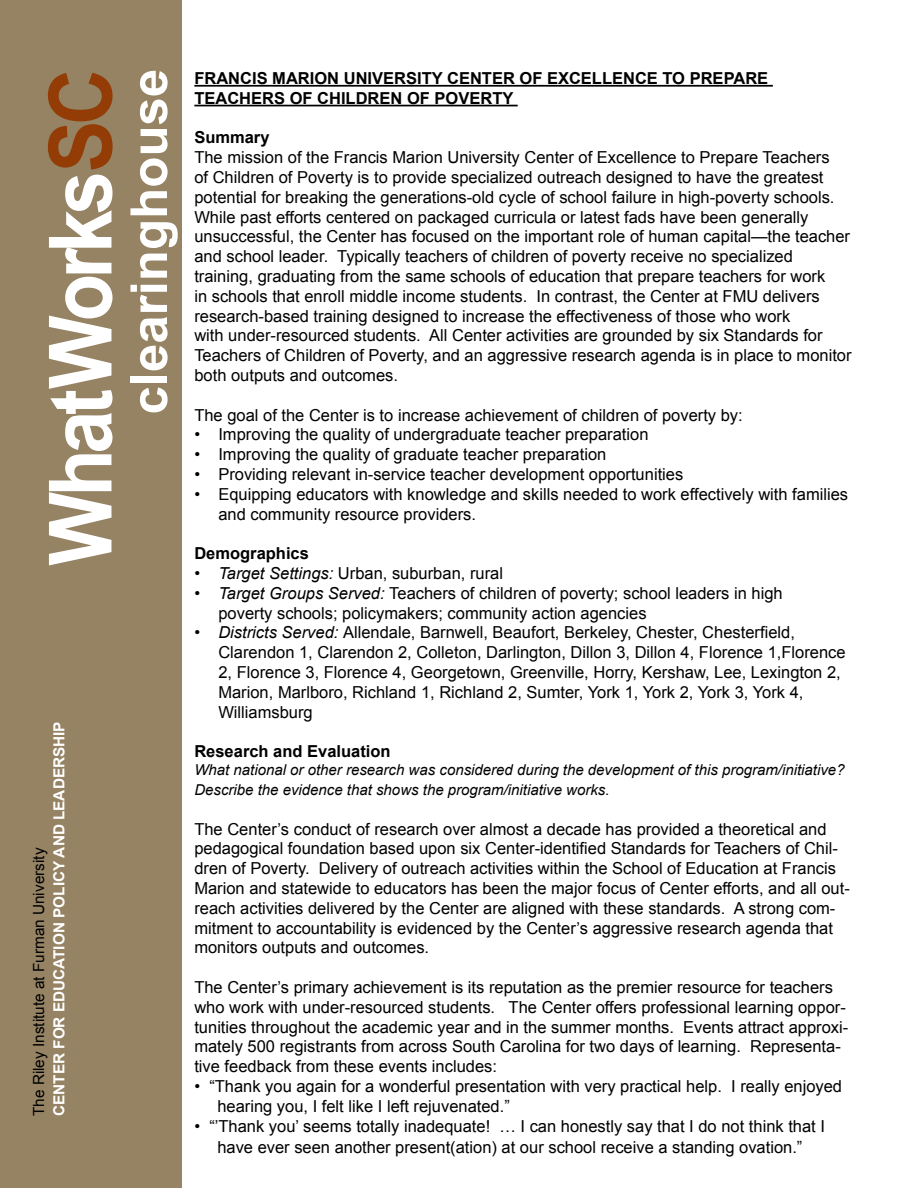
<style>
.page{position:relative;width:918px;height:1188px;background:#fff}
.page>*{position:absolute;margin:0;border:0;box-sizing:border-box;transform-origin:0 0}
.t1{font:700 87.3px "Arial";letter-spacing:-.06em;color:#fff;scale:.89 1}
.t2{font:700 51px "Arial";color:#fff}
.t3{font:16.5px/19.8px "Arial";color:#000}
.t4{font:700 16.5px/19.8px "Arial";color:#000}
.t5{font:700 15.3px "Arial";color:#fff}
.t6{font:15.3px "Arial";color:#000}
.t7{font:italic 15px/19.8px "Arial";color:#000}
.s1{color:#933c06}
.s2{font-style:italic}
</style>
<div class="page">
<hr style="left:194px;top:85px;width:579px;height:2px;background:#000">
<hr style="left:194px;top:105px;width:324px;height:1px;background:#000">
<div style="left:0;top:0;width:181px;height:1188px;background:#958364"></div>
<h1 class="t1" style="left:23px;top:566px;width:560px;rotate:-90deg">WhatWorks<span class="s1">SC</span></h1>
<h2 class="t2" style="left:115px;top:415px;width:347px;rotate:-90deg">clearinghouse</h2>
<p class="t5" style="left:49px;top:1116px;width:396px;rotate:-90deg">CENTER FOR EDUCATION POLICY AND LEADERSHIP</p>
<p class="t6" style="left:29px;top:1116px;width:270px;rotate:-90deg">The Riley Institute at Furman University</p>
<p class="t4" style="left:194px;top:69px;width:575px">FRANCIS MARION UNIVERSITY CENTER OF EXCELLENCE TO PREPARE<br>TEACHERS OF CHILDREN OF POVERTY</p>
<p class="t4" style="left:194px;top:128px;width:77px">Summary</p>
<p class="t3" style="left:194px;top:148px;width:659px">The mission of the Francis Marion University Center of Excellence to Prepare Teachers<br>of Children of Poverty is to provide specialized outreach designed to have the greatest potential for breaking the generations-old cycle of school failure in high-poverty schools.<br>While past efforts centered on packaged curricula or latest fads have been generally unsuccessful, the Center has focused on the important role of human capital—the teacher and school leader. Typically teachers of children of poverty receive no specialized training, graduating from the same schools of education that prepare teachers for work<br>in schools that enroll middle income students. In contrast, the Center at FMU delivers research-based training designed to increase the effectiveness of those who work<br>with under-resourced students. All Center activities are grounded by six Standards for Teachers of Children of Poverty, and an aggressive research agenda is in place to monitor both outputs and outcomes.</p>
<p class="t3" style="left:194px;top:405px;width:550px">The goal of the Center is to increase achievement of children of poverty by:</p>
<p class="t3" style="left:194px;top:425px;width:456px">• Improving the quality of undergraduate teacher preparation</p>
<p class="t3" style="left:194px;top:445px;width:413px">• Improving the quality of graduate teacher preparation</p>
<p class="t3" style="left:194px;top:464px;width:490px">• Providing relevant in-service teacher development opportunities</p>
<p class="t3" style="left:218px;top:484px;width:631px;text-indent:-24px">• Equipping educators with knowledge and skills needed to work effectively with families and community resource providers.</p>
<p class="t4" style="left:194px;top:544px;width:116px">Demographics</p>
<p class="t3" style="left:194px;top:563px;width:310px"><span class="s2">• Target Settings:</span> Urban, suburban, rural</p>
<p class="t3" style="left:218px;top:583px;width:566px;text-indent:-24px"><span class="s2">• Target Groups Served:</span> Teachers of children of poverty; school leaders in high poverty schools; policymakers; community action agencies</p>
<p class="t3" style="left:218px;top:623px;width:629px;text-indent:-24px"><span class="s2">• Districts Served:</span> Allendale, Barnwell, Beaufort, Berkeley, Chester, Chesterfield, Clarendon 1, Clarendon 2, Colleton, Darlington, Dillon 3, Dillon 4, Florence 1,Florence 2, Florence 3, Florence 4, Georgetown, Greenville, Horry, Kershaw, Lee, Lexington 2, Marion, Marlboro, Richland 1, Richland 2, Sumter, York 1, York 2, York 3, York 4, Williamsburg</p>
<p class="t4" style="left:194px;top:742px;width:198px">Research and Evaluation</p>
<p class="t7" style="left:194px;top:760px;width:652px">What national or other research was considered during the development of this program/initiative?<br>Describe the evidence that shows the program/initiative works.</p>
<p class="t3" style="left:194px;top:819px;width:657px">The Center’s conduct of research over almost a decade has provided a theoretical and pedagogical foundation based upon six Center-identified Standards for Teachers of Chil&shy;dren of Poverty. Delivery of outreach activities within the School of Education at Francis Marion and statewide to educators has been the major focus of Center efforts, and all out&shy;reach activities delivered by the Center are aligned with these standards. A strong com&shy;mitment to accountability is evidenced by the Center’s aggressive research agenda that monitors outputs and outcomes.</p>
<p class="t3" style="left:194px;top:977px;width:655px">The Center’s primary achievement is its reputation as the premier resource for teachers who work with under-resourced students. The Center offers professional learning oppor&shy;tunities throughout the academic year and in the summer months. Events attract approxi&shy;mately 500 registrants from across South Carolina for two days of learning. Representa&shy;tive feedback from these events includes:</p>
<p class="t3" style="left:217px;top:1076px;width:626px;text-indent:-23px">• “Thank you again for a wonderful presentation with very practical help. I really enjoyed hearing you, I felt like I left rejuvenated.”</p>
<p class="t3" style="left:194px;top:1115px;width:632px;line-height:21.6px;text-align:center">• “’Thank you’ seems totally inadequate! … I can honestly say that I do not think that I have ever seen another present(ation) at our school receive a standing ovation.”</p>
</div>
